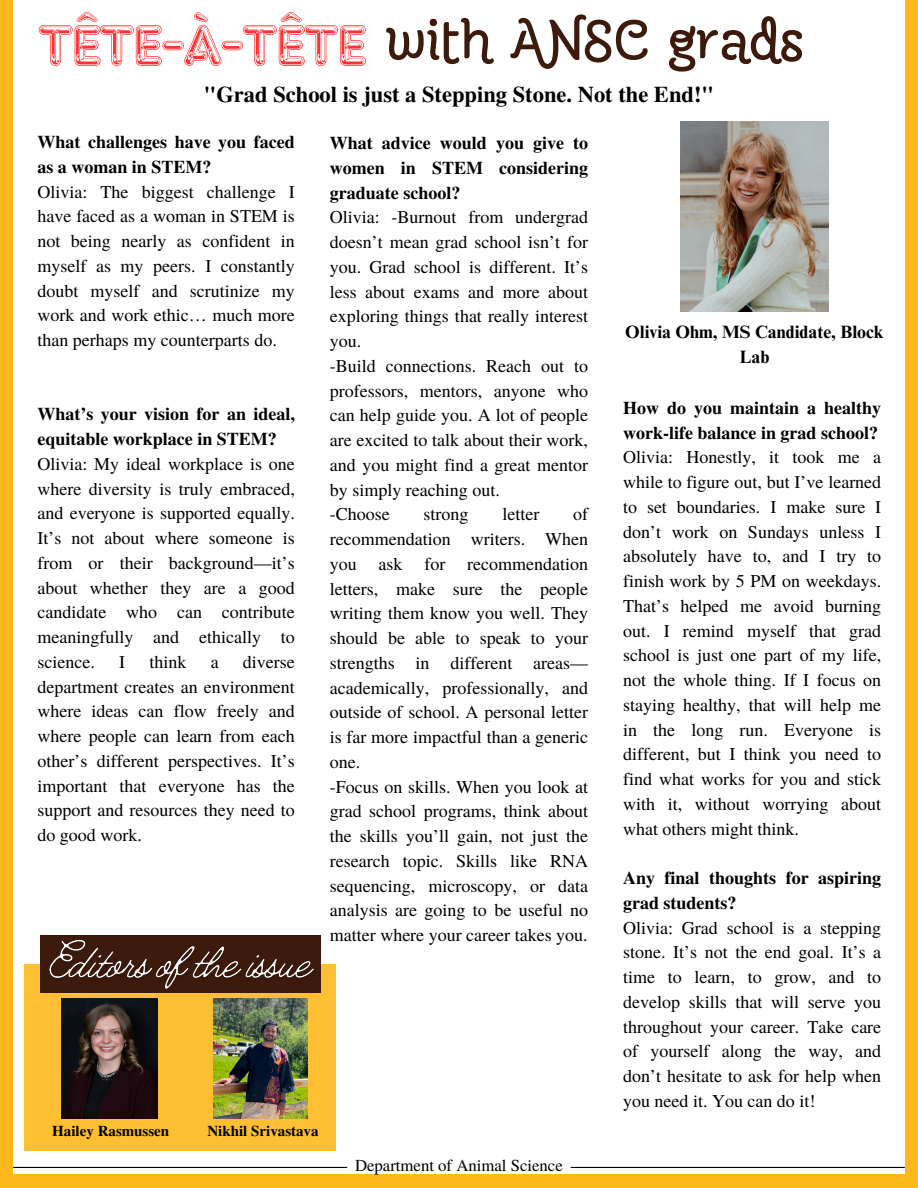
<style>
.page{position:relative;width:918px;height:1188px;background:#fff}
.page>*{position:absolute;margin:0;border:0;box-sizing:border-box;transform-origin:0 0}
.t1{font:61.2px "Chromium One Std";letter-spacing:-.035em;color:#ff3131}
.t2{font:57.75px "Moonjelly ALT";color:#3c1a0c}
.t3{font:700 22.5px "Te X Gyre Termes";color:#000}
.t4{font:18px/24.8px "Te X Gyre Termes";color:#000}
.t5{font:700 17.85px/24.8px "Times NRMT Pro";color:#000;text-align:center}
.t6{font:16.8px "Te X Gyre Termes";color:#000}
.t7{font:700 15px "Te X Gyre Termes";color:#000}
.s1{font-weight:700}
</style>
<div class="page">
<div style="left:0;top:0;width:13px;height:1188px;background:#feb81b"></div>
<div style="left:906px;top:0;width:12px;height:1188px;background:#feb81b"></div>
<div style="left:24px;top:964px;width:312px;height:186px;background:#febf32"></div>
<img style="left:680px;top:122px;width:149px;height:190px">
<img style="left:213px;top:999px;width:95px;height:119px">
<div style="left:0;top:1175px;width:918px;height:13px;background:#feb81b"></div>
<hr style="left:13px;top:1167px;width:334px;height:1px;background:#000">
<hr style="left:571px;top:1167px;width:334px;height:1px;background:#000">
<img style="left:62px;top:999px;width:96px;height:119px">
<img style="left:42px;top:935px;width:279px;height:64px">
<h1 class="t1" style="left:38px;top:9px;width:330px">tête-à-tête</h1>
<h5 class="t2" style="left:385px;top:6px;width:420px">with ANSC grads</h5>
<p class="t3" style="left:204px;top:77px;width:512px">"Grad School is just a Stepping Stone. Not the End!"</p>
<h5 class="t4" style="left:37px;top:129px;width:259px"><span class="s1">What challenges have you faced as a woman in STEM?<br></span>Olivia: The biggest challenge I have faced as a woman in STEM is not being nearly as confident in myself as my peers. I constantly doubt myself and scrutinize my work and work ethic… much more than perhaps my counterparts do.</h5>
<h5 class="t4" style="left:37px;top:401px;width:259px"><span class="s1">What’s your vision for an ideal, equitable workplace in STEM?<br></span>Olivia: My ideal workplace is one where diversity is truly embraced, and everyone is supported equally.<br>It’s not about where someone is from or their background—it’s about whether they are a good candidate who can contribute meaningfully and ethically to science.</h5>
<h5 class="t4" style="left:37px;top:649px;width:259px;text-align:justify;text-indent:206px">diverse department creates an environment where ideas can flow freely and where people can learn from each other’s different perspectives. It’s important that everyone has the support and resources they need to do good work.</h5>
<h5 class="t4" style="left:119px;top:649px;width:7px">I</h5>
<h5 class="t4" style="left:149px;top:649px;width:39px">think</h5>
<h5 class="t4" style="left:211px;top:649px;width:9px">a</h5>
<p class="t4" style="left:330px;top:130px;width:260px"><span class="s1">What advice would you give to women in STEM considering graduate school?<br></span>Olivia: -Burnout from undergrad doesn’t mean grad school isn’t for you. Grad school is different. It’s less about exams and more about exploring things that really interest you.<br>-Build connections. Reach out to professors, mentors, anyone who can help guide you. A lot of people are excited to talk about their work, and you might find a great mentor by simply reaching out.<br>-Choose</p>
<p class="t4" style="left:330px;top:501px;width:260px;text-indent:243px">of recommendation writers. When you ask for recommendation letters, make sure the people writing them know you well. They should be able to speak to your strengths in different areas— academically, professionally, and outside of school. A personal letter is far more impactful than a generic one.<br>-Focus on skills. When you look at grad school programs, think about the skills you’ll gain, not just the research topic. Skills like RNA sequencing, microscopy, or data analysis are going to be useful no matter where your career takes you.</p>
<p class="t4" style="left:424px;top:501px;width:47px">strong</p>
<p class="t4" style="left:502px;top:501px;width:38px">letter</p>
<p class="t7" style="left:52px;top:1119px;width:119px">Hailey Rasmussen</p>
<h3 class="t7" style="left:207px;top:1119px;width:113px">Nikhil Srivastava</h3>
<h1 class="t6" style="left:355px;top:1153px;width:209px">Department of Animal Science</h1>
<h5 class="t5" style="left:625px;top:322px;width:260px">Olivia Ohm, MS Candidate, Block<br>Lab</h5>
<h5 class="t4" style="left:623px;top:394px;width:260px"><span class="s1">How do you maintain a healthy work-life balance in grad school?<br></span>Olivia: Honestly, it took me a while to figure out, but I’ve learned to set boundaries. I make sure I don’t work on Sundays unless I absolutely have to, and I try to finish work by 5 PM on weekdays.<br>That’s helped me avoid burning out. I remind myself that grad school is just one part of my life, not the whole thing. If I focus on staying healthy, that will help me in the long run. Everyone is different, but I think you need to find what works for you and stick with it, without worrying about what others might think.</h5>
<h4 class="t4" style="left:623px;top:865px;width:260px"><span class="s1">Any final thoughts for aspiring grad students?<br></span>Olivia: Grad school is a stepping stone. It’s not the end goal. It’s a time to learn, to grow, and to develop skills that will serve you throughout your career. Take care of yourself along the way, and don’t hesitate to ask for help when you need it. You can do it!</h4>
</div>
